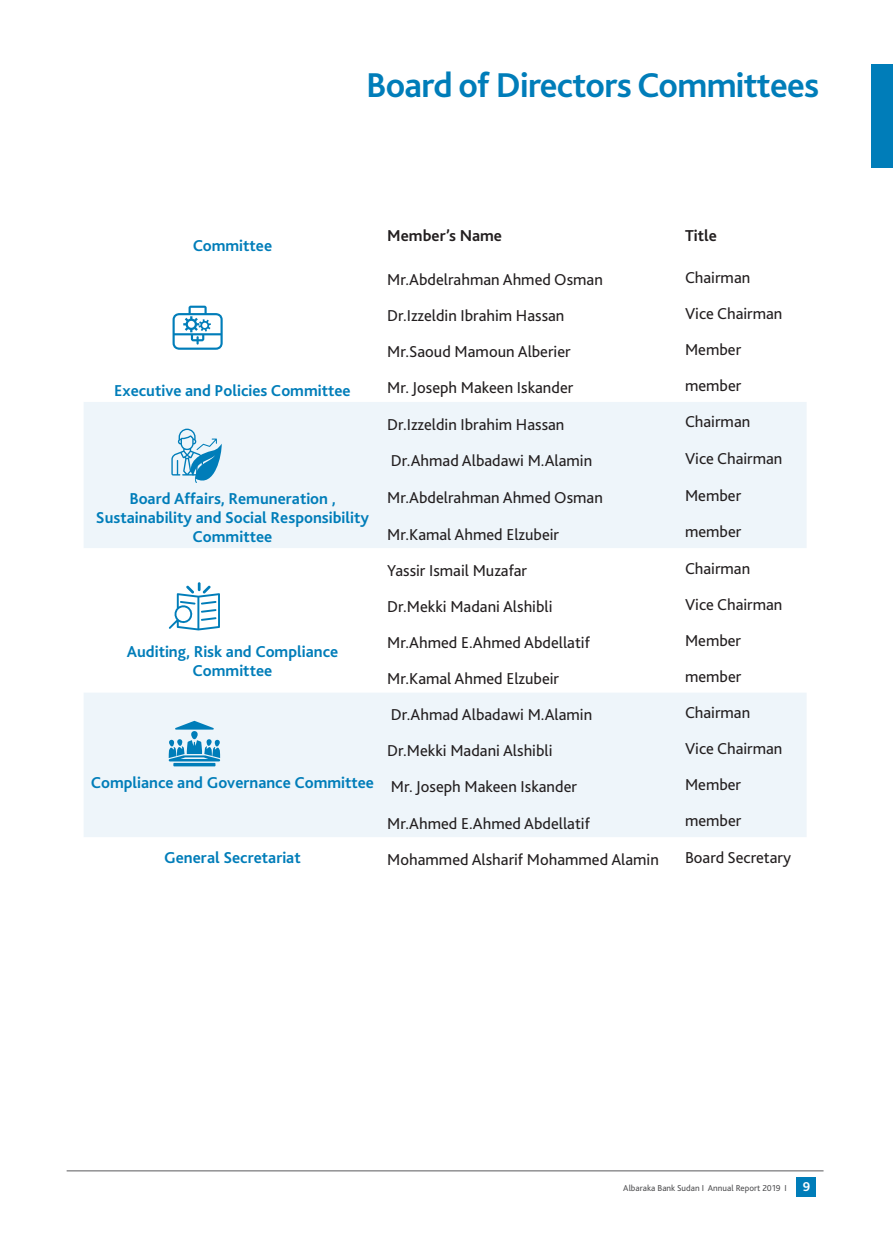
<style>
.page{position:relative;width:893px;height:1234px;background:#fff}
.page>*{position:absolute;margin:0;border:0;box-sizing:border-box;transform-origin:0 0}
.t1{font:700 36px "Bliss 2";letter-spacing:-.02em;color:#007db9}
.t2{font:16.5px "Bliss 2";color:#231f20}
.t3{font:700 16.5px/18.9px "Bliss 2";color:#007db9;text-align:center}
.t4{font:700 16.5px "Bliss 2";color:#231f20}
.t5{font:9px "Bliss 2";color:#515153}
.s1{font-weight:700;font-size:13.5px;color:#fff}
</style>
<div class="page">
<div style="left:796px;top:1176px;width:19px;height:20px;background:#007db9"></div>
<hr style="left:67px;top:1170px;width:756px;height:1px;background:#59595c">
<div style="left:872px;top:64px;width:21px;height:104px;background:#007db9"></div>
<svg style="left:84px;top:402px;width:723px;height:435px;fill:#eef5fa"></svg>
<svg style="left:173px;top:305px;width:50px;height:45px"></svg>
<svg style="left:169px;top:582px;width:51px;height:48px"></svg>
<svg style="left:171px;top:428px;width:51px;height:60px;background:#a3cfe5"></svg>
<svg style="left:173px;top:762px;width:42px;height:4px"></svg>
<svg style="left:169px;top:720px;width:51px;height:41px;background:#82bedc"></svg>
<h1 class="t1" style="left:366px;top:63px;width:455px">Board of Directors Committees</h1>
<p class="t3" style="left:193px;top:236px;width:81px">Committee</p>
<p class="t3" style="left:114px;top:380px;width:238px">Executive and Policies Committee</p>
<p class="t4" style="left:387px;top:226px;width:116px">Member’s Name</p>
<p class="t4" style="left:685px;top:226px;width:33px">Title</p>
<p class="t2" style="left:387px;top:269px;width:217px">Mr.Abdelrahman Ahmed Osman</p>
<p class="t2" style="left:685px;top:267px;width:67px">Chairman</p>
<p class="t2" style="left:387px;top:305px;width:179px">Dr.Izzeldin Ibrahim Hassan</p>
<p class="t2" style="left:685px;top:303px;width:99px">Vice Chairman</p>
<p class="t2" style="left:387px;top:341px;width:185px">Mr.Saoud Mamoun Alberier</p>
<p class="t2" style="left:685px;top:339px;width:58px">Member</p>
<p class="t2" style="left:387px;top:377px;width:188px">Mr. Joseph Makeen Iskander</p>
<p class="t2" style="left:685px;top:375px;width:58px">member</p>
<p class="t3" style="left:96px;top:488px;width:275px">Board Affairs, Remuneration ,<br>Sustainability and Social Responsibility<br>Committee</p>
<p class="t3" style="left:127px;top:641px;width:213px">Auditing, Risk and Compliance<br>Committee</p>
<p class="t3" style="left:91px;top:772px;width:285px">Compliance and Governance Committee</p>
<p class="t2" style="left:387px;top:414px;width:179px">Dr.Izzeldin Ibrahim Hassan</p>
<p class="t2" style="left:685px;top:411px;width:67px">Chairman</p>
<p class="t2" style="left:391px;top:450px;width:203px">Dr.Ahmad Albadawi M.Alamin</p>
<p class="t2" style="left:685px;top:448px;width:99px">Vice Chairman</p>
<p class="t2" style="left:387px;top:487px;width:217px">Mr.Abdelrahman Ahmed Osman</p>
<p class="t2" style="left:685px;top:485px;width:58px">Member</p>
<p class="t2" style="left:387px;top:523px;width:173px">Mr.Kamal Ahmed Elzubeir</p>
<p class="t2" style="left:685px;top:521px;width:58px">member</p>
<p class="t2" style="left:387px;top:559px;width:141px">Yassir Ismail Muzafar</p>
<p class="t2" style="left:685px;top:557px;width:67px">Chairman</p>
<p class="t2" style="left:387px;top:596px;width:167px">Dr.Mekki Madani Alshibli</p>
<p class="t2" style="left:685px;top:593px;width:99px">Vice Chairman</p>
<p class="t2" style="left:387px;top:632px;width:204px">Mr.Ahmed E.Ahmed Abdellatif</p>
<p class="t2" style="left:685px;top:630px;width:58px">Member</p>
<p class="t2" style="left:387px;top:668px;width:173px">Mr.Kamal Ahmed Elzubeir</p>
<p class="t2" style="left:685px;top:666px;width:58px">member</p>
<p class="t2" style="left:391px;top:704px;width:203px">Dr.Ahmad Albadawi M.Alamin</p>
<p class="t2" style="left:685px;top:702px;width:67px">Chairman</p>
<p class="t2" style="left:387px;top:740px;width:167px">Dr.Mekki Madani Alshibli</p>
<p class="t2" style="left:685px;top:738px;width:99px">Vice Chairman</p>
<p class="t2" style="left:391px;top:776px;width:188px">Mr. Joseph Makeen Iskander</p>
<p class="t2" style="left:685px;top:774px;width:58px">Member</p>
<p class="t2" style="left:387px;top:812px;width:204px">Mr.Ahmed E.Ahmed Abdellatif</p>
<p class="t2" style="left:685px;top:810px;width:58px">member</p>
<p class="t3" style="left:164px;top:847px;width:138px">General Secretariat</p>
<p class="t2" style="left:387px;top:848px;width:273px">Mohammed Alsharif Mohammed Alamin</p>
<p class="t2" style="left:685px;top:846px;width:108px">Board Secretary</p>
<p class="t5" style="left:623px;top:1182px;width:188px">Albaraka Bank Sudan I Annual Report 2019 I <span class="s1">9</span></p>
</div>
